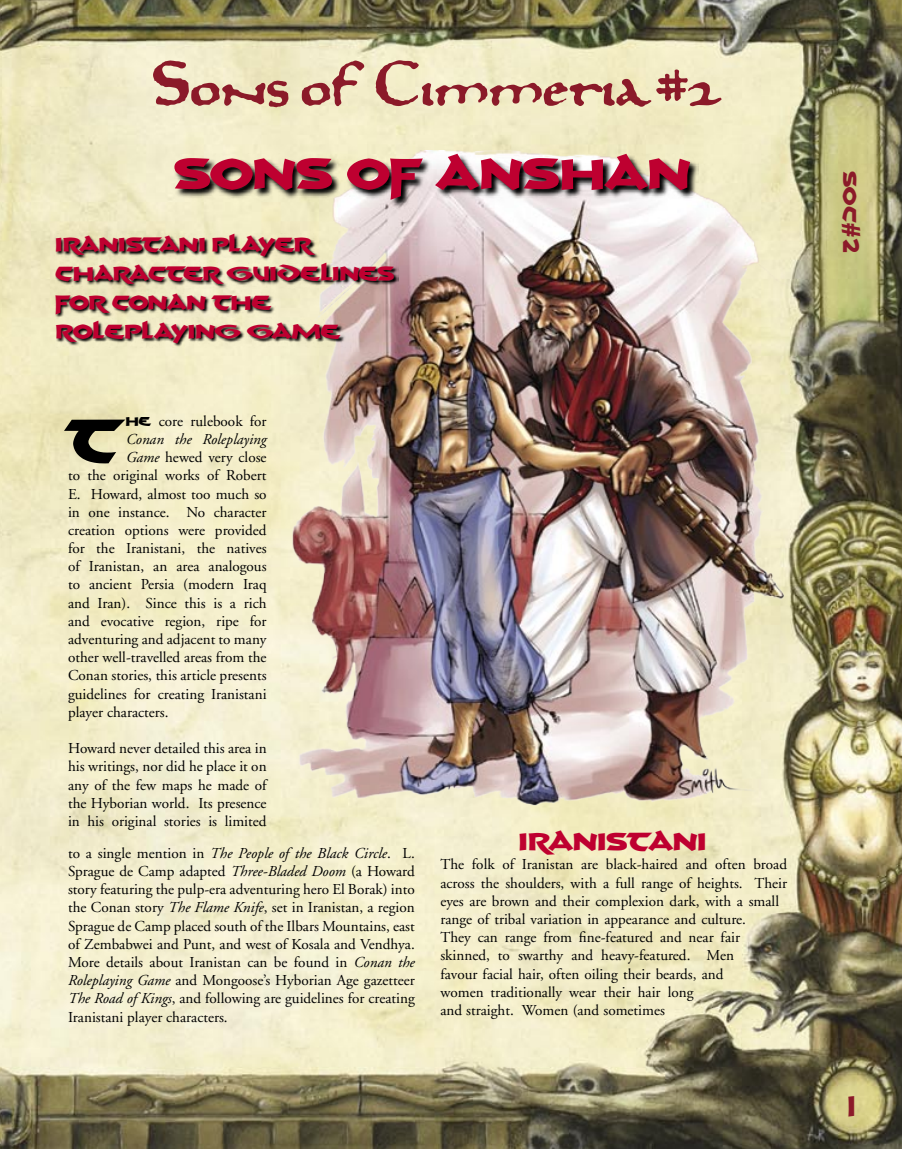
<style>
.page{position:relative;width:902px;height:1149px;background:#fff}
.page>*{position:absolute;margin:0;border:0;box-sizing:border-box;transform-origin:0 0}
.t1{font:70.05px "Hyborian";color:#000}
.t2{font:57px "Prophecy";color:#8b1a29}
.t3{font:52.5px "Hyborian";letter-spacing:-.015em;color:#be0030}
.t4{font:30px "Hyborian";letter-spacing:-.015em;color:#be002f}
.t5{font:28.5px "Hyborian";color:#8b1a29}
.t6{font:24px/28.8px "Hyborian";letter-spacing:-.015em;color:#be0030}
.t7{font:22.5px "Hyborian";color:#8b1a29}
.t8{font:15.15px/18.1px "Adobe Garamond";color:#000;text-align:justify}
.t9{font:italic 15.15px "Adobe Garamond";color:#000}
.s1{font-family:"Hyborian"}
.s2{font-style:italic}
</style>
<div class="page">
<img style="left:0;top:0;width:901px;height:1148px">
<img style="left:284px;top:151px;width:510px;height:670px">
<svg style="left:173px;top:153px;width:526px;height:55px;background:#a4a196"></svg>
<svg style="left:55px;top:233px;width:344px;height:114px;background:#b4ad96"></svg>
<h2 class="t2" style="left:151px;top:53px;width:570px">Sons of Cimmeria #2</h2>
<h3 class="t3" style="left:173px;top:139px;width:520px">SONS OF ANSHAN</h3>
<h3 class="t6" style="left:56px;top:229px;width:340px">IRANISTANI PLAYER<br>CHARACTER GUIDELINES<br>FOR CONAN THE<br>ROLEPLAYING GAME</h3>
<h1 class="t1" style="left:68px;top:394px;width:59px">T</h1>
<p class="t8" style="left:126px;top:412px;width:142px"><span class="s1">HE</span> core rulebook for</p>
<p class="t9" style="left:126px;top:431px;width:142px">Conan the Roleplaying</p>
<p class="t8" style="left:126px;top:448px;width:142px"><span class="s2">Game</span> hewed very close</p>
<p class="t8" style="left:68px;top:466px;width:200px">to the original works of Robert</p>
<p class="t8" style="left:68px;top:485px;width:200px">E. Howard, almost too much so</p>
<p class="t8" style="left:68px;top:503px;width:200px">in one instance. No character</p>
<p class="t8" style="left:68px;top:521px;width:200px">creation options were provided</p>
<p class="t8" style="left:68px;top:539px;width:200px">for the Iranistani, the natives</p>
<p class="t8" style="left:68px;top:557px;width:200px">of Iranistan, an area analogous</p>
<p class="t8" style="left:68px;top:575px;width:200px">to ancient Persia (modern Iraq</p>
<p class="t8" style="left:68px;top:594px;width:200px">and Iran). Since this is a rich</p>
<p class="t8" style="left:68px;top:612px;width:200px">and evocative region, ripe for</p>
<p class="t8" style="left:68px;top:630px;width:200px">adventuring and adjacent to many</p>
<p class="t8" style="left:68px;top:648px;width:200px">other well-travelled areas from the</p>
<p class="t8" style="left:68px;top:666px;width:200px">Conan stories, this article presents</p>
<p class="t8" style="left:68px;top:685px;width:200px">guidelines for creating Iranistani</p>
<p class="t8" style="left:68px;top:703px;width:102px">player characters.</p>
<p class="t8" style="left:68px;top:739px;width:200px">Howard never detailed this area in his writings, nor did he place it on any of the few maps he made of the Hyborian world. Its presence in his original stories is limited</p>
<p class="t8" style="left:68px;top:844px;width:348px">to a single mention in <span class="s2">The People of the Black Circle</span>. L.<br>Sprague de Camp adapted <span class="s2">Three-Bladed Doom</span> (a Howard story featuring the pulp-era adventuring hero El Borak) into the Conan story <span class="s2">The Flame Knife</span>, set in Iranistan, a region Sprague de Camp placed south of the Ilbars Mountains, east of Zembabwei and Punt, and west of Kosala and Vendhya.<br>More details about Iranistan can be found in <span class="s2">Conan the Roleplaying Game</span> and Mongoose’s Hyborian Age gazetteer <span class="s2">The Road of Kings</span>, and following are guidelines for creating Iranistani player characters.</p>
<h3 class="t4" style="left:519px;top:822px;width:189px">IRANISTANI</h3>
<p class="t8" style="left:440px;top:855px;width:348px;text-align:left">The folk of Iranistan are black-haired and often broad across the shoulders, with a full range of heights. Their eyes are brown and their complexion dark, with a small range of tribal variation in appearance and culture.<br>They can range from fine-featured and near fair skinned, to swarthy and heavy-featured. Men<br>favour facial hair, often oiling their beards, and<br>women traditionally wear their hair long<br>and straight. Women (and sometimes</p>
<h3 class="t7" style="left:864px;top:171px;width:84px;rotate:90deg">SOC#2</h3>
<h3 class="t5" style="left:848px;top:1088px;width:11px">1</h3>
</div>
